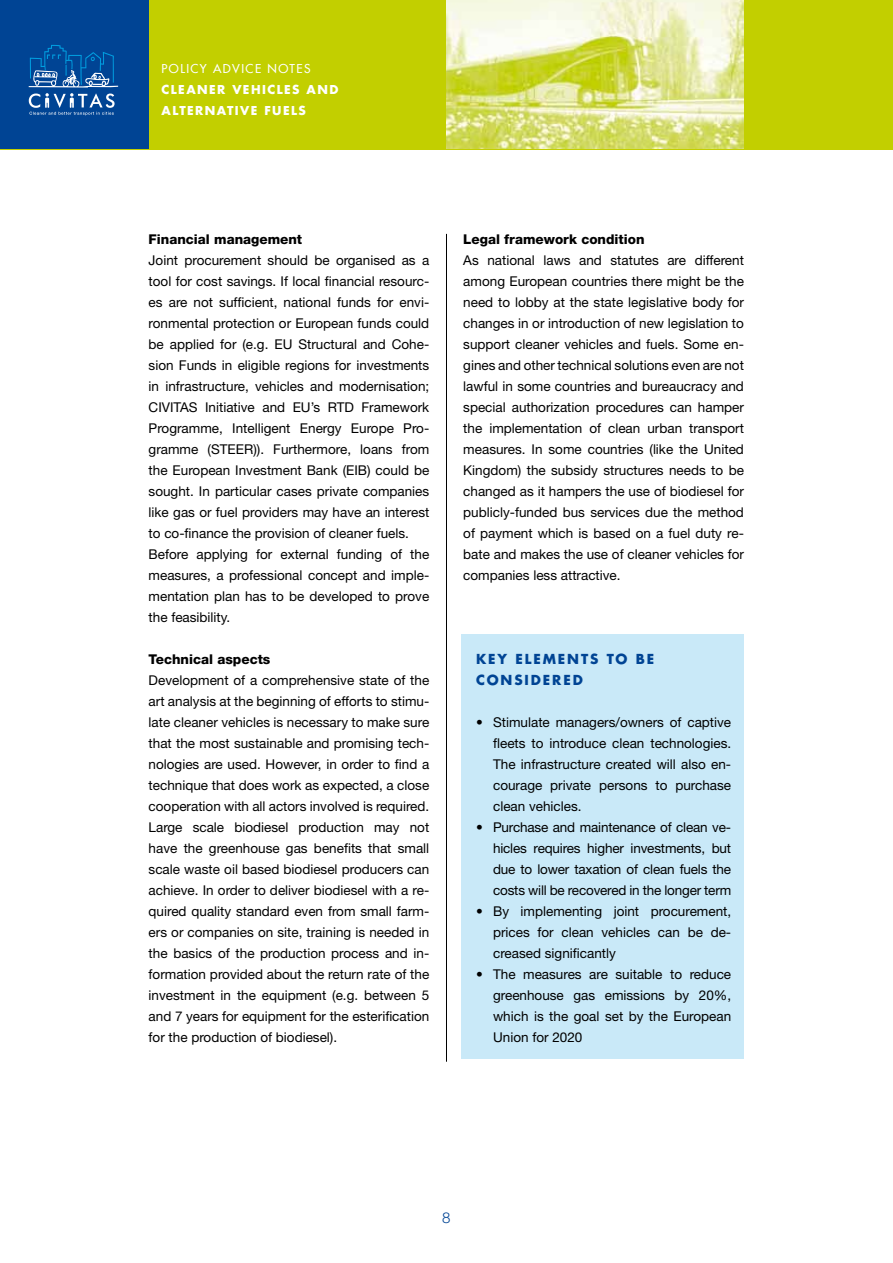
<style>
.page{position:relative;width:893px;height:1263px;background:#fff}
.page>*{position:absolute;margin:0;border:0;box-sizing:border-box;transform-origin:0 0}
.t1{font:300 15px "Helvetica Neue LT Pro";color:#004494}
.t2{font:13.5px/21px "Helvetica Neue LT Pro";color:#000;text-align:justify}
.t3{font:800 13.5px "Helvetica Neue LT Pro";color:#000}
.t4{font:700 13.5px/21px "Futura Com";letter-spacing:.14em;color:#004494}
.t5{font:700 12px/21px "Futura Com";letter-spacing:.12em;color:#fff}
.t6{font:500 12px "Futura Com";letter-spacing:.12em;color:#fff}
.s1{font-weight:300}
</style>
<div class="page">
<div style="left:0;top:0;width:893px;height:149px;background:#c2cf00"></div>
<div style="left:0;top:0;width:149px;height:149px;background:#004494"></div>
<svg style="left:29px;top:45px;width:89px;height:70px"></svg>
<img style="left:446px;top:0;width:298px;height:149px">
<hr style="left:892px;top:0;width:1px;height:149px;background:#004494">
<div style="left:461px;top:635px;width:283px;height:424px;background:#c9e9f8"></div>
<hr style="left:446px;top:234px;width:1px;height:828px;background:#000">
<p class="t6" style="left:162px;top:60px;width:150px">POLICY ADVICE NOTES</p>
<p class="t5" style="left:162px;top:79px;width:178px">CLEANER VEHICLES AND<br>ALTERNATIVE FUELS</p>
<p class="t3" style="left:149px;top:231px;width:155px">Financial management</p>
<p class="t2" style="left:149px;top:249px;width:282px;text-align:left">Joint procurement should be organised as a tool for cost savings. If local financial resourc&shy;es are not sufficient, national funds for envi&shy;ronmental protection or European funds could be applied for (e.g. EU Structural and Cohe&shy;sion Funds in eligible regions for investments in infrastructure, vehicles and modernisation; CIVITAS Initiative and EU’s RTD Framework Programme, Intelligent Energy Europe Pro&shy;gramme (STEER)). Furthermore, loans from the European Investment Bank (EIB) could be sought. In particular cases private companies like gas or fuel providers may have an interest to co-finance the provision of cleaner fuels.<br>Before applying for external funding of the measures, a professional concept and imple&shy;mentation plan has to be developed to prove the feasibility.</p>
<p class="t3" style="left:149px;top:651px;width:123px">Technical aspects</p>
<p class="t2" style="left:149px;top:669px;width:282px">Development of a comprehensive state of the art analysis at the beginning of efforts to stimu&shy;late cleaner vehicles is necessary to make sure that the most sustainable and promising tech&shy;nologies are used. However, in order to find a technique that does work as expected, a close cooperation with all actors involved is required.<br>Large scale biodiesel production may not have the greenhouse gas benefits that small scale waste oil based biodiesel producers can achieve. In order to deliver biodiesel with a re&shy;quired quality standard even from small farm&shy;ers or companies on site, training is needed in the basics of the production process and in&shy;formation provided about the return rate of the investment in the equipment (e.g. between 5 and 7 years for equipment for the esterification for the production of biodiesel).</p>
<p class="t3" style="left:463px;top:231px;width:183px">Legal framework condition</p>
<p class="t2" style="left:463px;top:249px;width:282px">As national laws and statutes are different among European countries there might be the need to lobby at the state legislative body for changes in or introduction of new legislation to support cleaner vehicles and fuels. Some en&shy;gines and other technical solutions even are not lawful in some countries and bureaucracy and special authorization procedures can hamper the implementation of clean urban transport measures. In some countries (like the United Kingdom) the subsidy structures needs to be changed as it hampers the use of biodiesel for publicly-funded bus services due the method of payment which is based on a fuel duty re&shy;bate and makes the use of cleaner vehicles for companies less attractive.</p>
<p class="t4" style="left:476px;top:648px;width:180px">KEY ELEMENTS TO BE<br>CONSIDERED</p>
<p class="t2" style="left:493px;top:711px;width:240px;text-indent:-17px"><span class="s1">•</span> Stimulate managers/owners of captive fleets to introduce clean technologies.<br>The infrastructure created will also en&shy;courage private persons to purchase clean vehicles.</p>
<p class="t2" style="left:493px;top:816px;width:240px;text-indent:-17px"><span class="s1">•</span> Purchase and maintenance of clean ve&shy;hicles requires higher investments, but due to lower taxation of clean fuels the costs will be recovered in the longer term</p>
<p class="t2" style="left:493px;top:900px;width:240px;text-indent:-17px"><span class="s1">•</span> By implementing joint procurement, prices for clean vehicles can be de&shy;creased significantly</p>
<p class="t2" style="left:493px;top:963px;width:240px;text-indent:-17px"><span class="s1">•</span> The measures are suitable to reduce greenhouse gas emissions by 20%, which is the goal set by the European Union for 2020</p>
<p class="t1" style="left:442px;top:1208px;width:10px">8</p>
</div>
